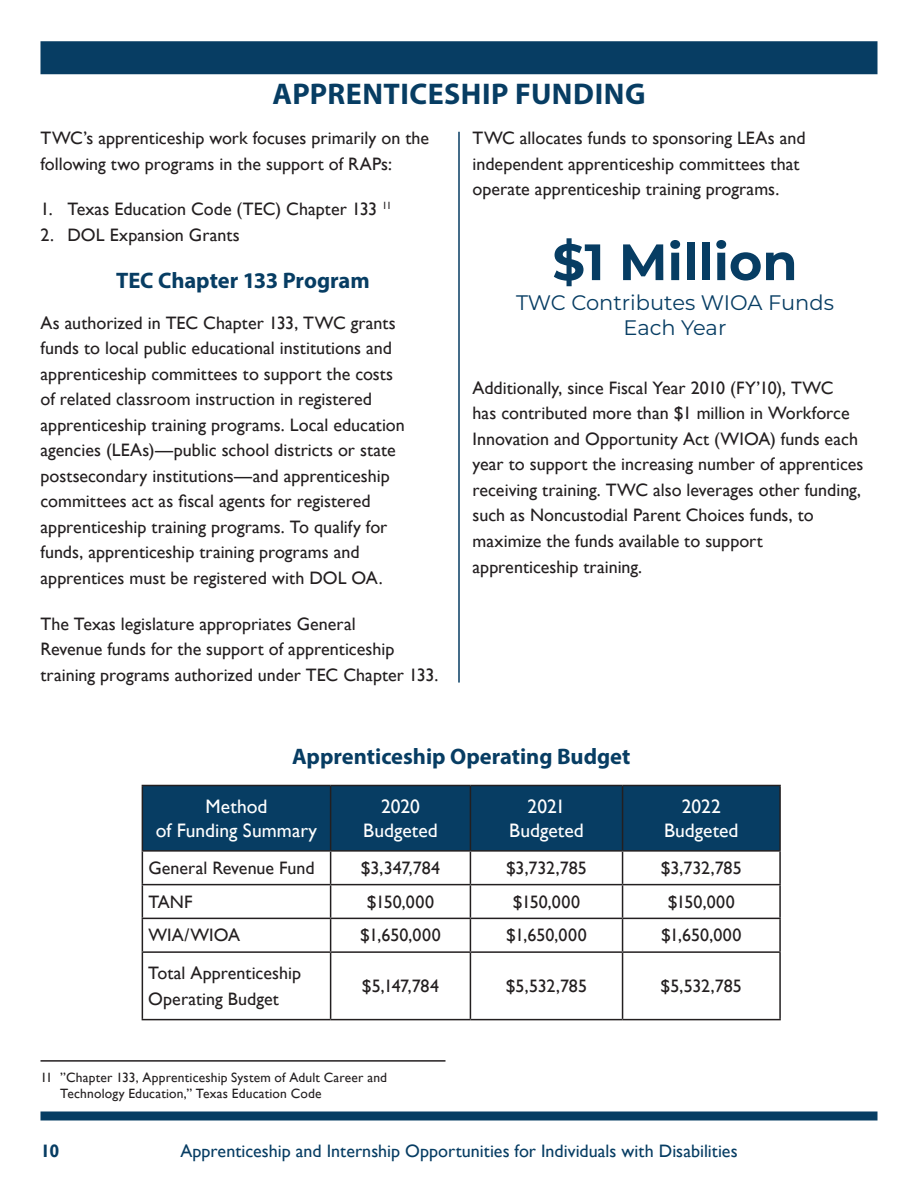
<style>
.page{position:relative;width:918px;height:1188px;background:#fff}
.page>*{position:absolute;margin:0;border:0;box-sizing:border-box;transform-origin:0 0}
.t1{font:700 51px "Montserrat";color:#073d63}
.t2{font:700 30px "Myriad Pro";letter-spacing:.015em;color:#073d63}
.t3{font:700 22.5px "Myriad Pro";letter-spacing:-.005em;color:#073d63}
.t4{font:21px/25.2px "Montserrat";color:#073d63;text-align:center}
.t5{font:19.5px/24px "Gill Sans";color:#fff;text-align:center}
.t6{font:18px/25.5px "Gill Sans";color:#231f20}
.t7{font:18px "Gill Sans";color:#073d63}
.t8{font:700 18px "Gill Sans";color:#073d63}
.t9{font:13.5px/16.2px "Gill Sans";letter-spacing:.015em;color:#231f20}
</style>
<div class="page">
<div style="left:40px;top:41px;width:838px;height:33px;background:#073d63"></div>
<div style="left:40px;top:1111px;width:838px;height:9px;background:#073d63"></div>
<hr style="left:458px;top:132px;width:2px;height:551px;background:#073d63">
<hr style="left:40px;top:1060px;width:406px;height:2px;background:#231f20">
<div style="left:143px;top:786px;width:636px;height:64px;background:#073d63"></div>
<hr style="left:142px;top:785px;width:189px;height:1px;background:#231f20">
<hr style="left:142px;top:786px;width:1px;height:64px;background:#231f20">
<hr style="left:331px;top:785px;width:139px;height:1px;background:#231f20">
<hr style="left:330px;top:786px;width:1px;height:64px;background:#231f20">
<hr style="left:470px;top:785px;width:153px;height:1px;background:#231f20">
<hr style="left:470px;top:786px;width:1px;height:64px;background:#231f20">
<hr style="left:623px;top:785px;width:158px;height:1px;background:#231f20">
<hr style="left:622px;top:786px;width:1px;height:64px;background:#231f20">
<hr style="left:779px;top:786px;width:2px;height:64px;background:#231f20">
<hr style="left:142px;top:850px;width:189px;height:2px;background:#231f20">
<hr style="left:142px;top:852px;width:1px;height:32px;background:#231f20">
<hr style="left:331px;top:850px;width:139px;height:2px;background:#231f20">
<hr style="left:330px;top:852px;width:1px;height:32px;background:#231f20">
<hr style="left:470px;top:850px;width:153px;height:2px;background:#231f20">
<hr style="left:470px;top:852px;width:1px;height:32px;background:#231f20">
<hr style="left:623px;top:850px;width:158px;height:2px;background:#231f20">
<hr style="left:622px;top:852px;width:1px;height:32px;background:#231f20">
<hr style="left:779px;top:852px;width:2px;height:32px;background:#231f20">
<hr style="left:142px;top:884px;width:189px;height:1px;background:#231f20">
<hr style="left:142px;top:885px;width:1px;height:33px;background:#231f20">
<hr style="left:331px;top:884px;width:139px;height:1px;background:#231f20">
<hr style="left:330px;top:885px;width:1px;height:33px;background:#231f20">
<hr style="left:470px;top:884px;width:153px;height:1px;background:#231f20">
<hr style="left:470px;top:885px;width:1px;height:33px;background:#231f20">
<hr style="left:623px;top:884px;width:158px;height:1px;background:#231f20">
<hr style="left:622px;top:885px;width:1px;height:33px;background:#231f20">
<hr style="left:779px;top:885px;width:2px;height:33px;background:#231f20">
<hr style="left:142px;top:918px;width:189px;height:1px;background:#231f20">
<hr style="left:142px;top:919px;width:1px;height:32px;background:#231f20">
<hr style="left:331px;top:918px;width:139px;height:1px;background:#231f20">
<hr style="left:330px;top:919px;width:1px;height:32px;background:#231f20">
<hr style="left:470px;top:918px;width:153px;height:1px;background:#231f20">
<hr style="left:470px;top:919px;width:1px;height:32px;background:#231f20">
<hr style="left:623px;top:918px;width:158px;height:1px;background:#231f20">
<hr style="left:622px;top:919px;width:1px;height:32px;background:#231f20">
<hr style="left:779px;top:919px;width:2px;height:32px;background:#231f20">
<hr style="left:142px;top:951px;width:189px;height:2px;background:#231f20">
<hr style="left:142px;top:953px;width:1px;height:66px;background:#231f20">
<hr style="left:331px;top:951px;width:139px;height:2px;background:#231f20">
<hr style="left:330px;top:953px;width:1px;height:66px;background:#231f20">
<hr style="left:470px;top:951px;width:153px;height:2px;background:#231f20">
<hr style="left:470px;top:953px;width:1px;height:66px;background:#231f20">
<hr style="left:623px;top:951px;width:158px;height:2px;background:#231f20">
<hr style="left:622px;top:953px;width:1px;height:66px;background:#231f20">
<hr style="left:779px;top:953px;width:2px;height:66px;background:#231f20">
<hr style="left:142px;top:1019px;width:189px;height:1px;background:#231f20">
<hr style="left:331px;top:1019px;width:139px;height:1px;background:#231f20">
<hr style="left:470px;top:1019px;width:153px;height:1px;background:#231f20">
<hr style="left:623px;top:1019px;width:158px;height:1px;background:#231f20">
<h2 class="t2" style="left:272px;top:74px;width:375px">APPRENTICESHIP FUNDING</h2>
<p class="t6" style="left:40px;top:126px;width:390px">TWC’s apprenticeship work focuses primarily on the following two programs in the support of RAPs:</p>
<p class="t6" style="left:40px;top:197px;width:353px">1. Texas Education Code (TEC) Chapter 133 <sup>11</sup></p>
<p class="t6" style="left:40px;top:222px;width:201px">2. DOL Expansion Grants</p>
<p class="t3" style="left:116px;top:266px;width:255px">TEC Chapter 133 Program</p>
<p class="t6" style="left:40px;top:310px;width:366px">As authorized in TEC Chapter 133, TWC grants funds to local public educational institutions and apprenticeship committees to support the costs of related classroom instruction in registered apprenticeship training programs. Local education agencies (LEAs)—public school districts or state postsecondary institutions—and apprenticeship committees act as fiscal agents for registered apprenticeship training programs. To qualify for funds, apprenticeship training programs and apprentices must be registered with DOL OA.</p>
<p class="t6" style="left:40px;top:611px;width:399px">The Texas legislature appropriates General<br>Revenue funds for the support of apprenticeship training programs authorized under TEC Chapter 133.</p>
<p class="t6" style="left:472px;top:126px;width:335px">TWC allocates funds to sponsoring LEAs and independent apprenticeship committees that operate apprenticeship training programs.</p>
<h1 class="t1" style="left:552px;top:225px;width:247px">$1 Million</h1>
<p class="t4" style="left:516px;top:289px;width:319px">TWC Contributes WIOA Funds<br>Each Year</p>
<p class="t6" style="left:472px;top:375px;width:392px">Additionally, since Fiscal Year 2010 (FY’10), TWC<br>has contributed more than $1 million in Workforce Innovation and Opportunity Act (WIOA) funds each year to support the increasing number of apprentices receiving training. TWC also leverages other funding, such as Noncustodial Parent Choices funds, to maximize the funds available to support apprenticeship training.</p>
<p class="t3" style="left:292px;top:741px;width:340px">Apprenticeship Operating Budget</p>
<p class="t5" style="left:156px;top:795px;width:163px">Method<br>of Funding Summary</p>
<p class="t5" style="left:363px;top:795px;width:76px">2020<br>Budgeted</p>
<p class="t5" style="left:509px;top:795px;width:76px">2021<br>Budgeted</p>
<p class="t5" style="left:664px;top:795px;width:76px">2022<br>Budgeted</p>
<p class="t6" style="left:148px;top:855px;width:168px">General Revenue Fund</p>
<p class="t6" style="left:361px;top:855px;width:81px">$3,347,784</p>
<p class="t6" style="left:506px;top:855px;width:82px">$3,732,785</p>
<p class="t6" style="left:661px;top:855px;width:82px">$3,732,785</p>
<p class="t6" style="left:148px;top:889px;width:46px">TANF</p>
<p class="t6" style="left:367px;top:889px;width:69px">$150,000</p>
<p class="t6" style="left:513px;top:889px;width:69px">$150,000</p>
<p class="t6" style="left:668px;top:889px;width:69px">$150,000</p>
<p class="t6" style="left:148px;top:923px;width:93px">WIA/WIOA</p>
<p class="t6" style="left:360px;top:923px;width:82px">$1,650,000</p>
<p class="t6" style="left:506px;top:923px;width:82px">$1,650,000</p>
<p class="t6" style="left:661px;top:923px;width:82px">$1,650,000</p>
<p class="t6" style="left:148px;top:961px;width:154px">Total Apprenticeship<br>Operating Budget</p>
<p class="t6" style="left:362px;top:974px;width:79px">$5,147,784</p>
<p class="t6" style="left:506px;top:974px;width:83px">$5,532,785</p>
<p class="t6" style="left:661px;top:974px;width:83px">$5,532,785</p>
<p class="t9" style="left:60px;top:1069px;width:328px;text-indent:-20px">11 ”Chapter 133, Apprenticeship System of Adult Career and<br>Technology Education,” Texas Education Code</p>
<p class="t8" style="left:40px;top:1140px;width:21px">10</p>
<p class="t7" style="left:180px;top:1140px;width:559px">Apprenticeship and Internship Opportunities for Individuals with Disabilities</p>
</div>
